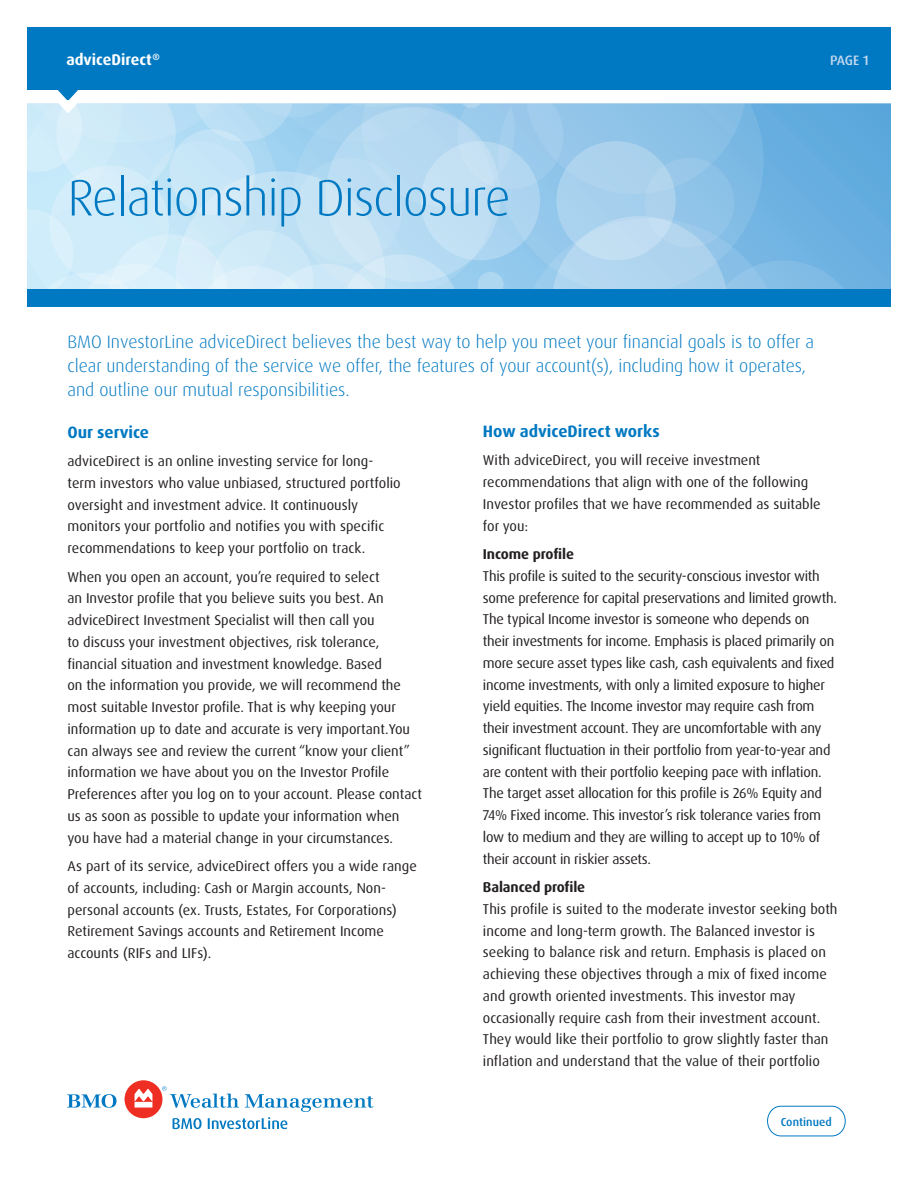
<style>
.page{position:relative;width:918px;height:1188px;background:#fff}
.page>*{position:absolute;margin:0;border:0;box-sizing:border-box;transform-origin:0 0}
.t1{font:300 51.15px "Dax Pro";letter-spacing:-.025em;color:#0079c2}
.Body{font:300 18px/24px "Dax Pro";color:#0079c2}
.Heading_level_1{font:700 16.5px "Dax Pro";color:#0079c2}
.Legal_entity_text{font:700 15.6px "Dax Pro";color:#fff}
.Body-2{font:14.25px/21.8px "Dax Pro";letter-spacing:-.005em;color:#231f20}
.SUB_HEAD_LEVEL_2{font:700 14.25px "Dax Pro";letter-spacing:-.01em;color:#231f20}
.Legal_entity_text-2{font:500 13.65px "Dax Pro";color:#c6d8ef}
.t2{font:500 11.55px "Dax Pro";letter-spacing:.01em;color:#0079c2}
</style>
<div class="page">
<svg style="left:862px;top:103px;width:29px;height:186px;background:#61abdd"></svg>
<div style="left:27px;top:28px;width:863px;height:62px;background:#0079c2"></div>
<svg style="left:27px;top:90px;width:835px;height:199px;background:#b1d7f0"></svg>
<div style="left:27px;top:289px;width:864px;height:18px;background:#0079c2"></div>
<svg style="left:767px;top:1106px;width:79px;height:30px"></svg>
<svg style="left:67px;top:1094px;width:50px;height:14px"></svg>
<div style="left:125px;top:1080px;width:37px;height:38px;background:#ee2e22;border-radius:50%"></div>
<svg style="left:135px;top:1089px;width:17px;height:19px"></svg>
<svg style="left:162px;top:1086px;width:212px;height:43px"></svg>
<p class="Legal_entity_text" style="left:66px;top:50px;width:95px">adviceDirect<sup>®</sup></p>
<p class="Legal_entity_text-2" style="left:830px;top:52px;width:40px">PAGE 1</p>
<p class="t1" style="left:68px;top:165px;width:445px">Relationship Disclosure</p>
<p class="Body" style="left:68px;top:330px;width:748px">BMO InvestorLine adviceDirect believes the best way to help you meet your financial goals is to offer a clear understanding of the service we offer, the features of your account(s), including how it operates, and outline our mutual responsibilities.</p>
<p class="Heading_level_1" style="left:68px;top:421px;width:83px">Our service</p>
<p class="Body-2" style="left:68px;top:450px;width:335px">adviceDirect is an online investing service for long&shy;term investors who value unbiased, structured portfolio oversight and investment advice. It continuously monitors your portfolio and notifies you with specific recommendations to keep your portfolio on track.</p>
<p class="Body-2" style="left:68px;top:566px;width:356px">When you open an account, you’re required to select<br>an Investor profile that you believe suits you best. An adviceDirect Investment Specialist will then call you<br>to discuss your investment objectives, risk tolerance, financial situation and investment knowledge. Based<br>on the information you provide, we will recommend the most suitable Investor profile. That is why keeping your information up to date and accurate is very important.You can always see and review the current “know your client” information we have about you on the Investor Profile Preferences after you log on to your account. Please contact us as soon as possible to update your information when you have had a material change in your circumstances.</p>
<p class="Body-2" style="left:68px;top:855px;width:351px">As part of its service, adviceDirect offers you a wide range of accounts, including: Cash or Margin accounts, Non&shy;personal accounts (ex. Trusts, Estates, For Corporations)<br>Retirement Savings accounts and Retirement Income accounts (RIFs and LIFs).</p>
<p class="Heading_level_1" style="left:483px;top:420px;width:178px">How adviceDirect works</p>
<p class="Body-2" style="left:483px;top:450px;width:339px">With adviceDirect, you will receive investment recommendations that align with one of the following Investor profiles that we have recommended as suitable for you:</p>
<p class="SUB_HEAD_LEVEL_2" style="left:483px;top:545px;width:93px">Income profile</p>
<p class="Body-2" style="left:483px;top:565px;width:356px">This profile is suited to the security-conscious investor with some preference for capital preservations and limited growth.<br>The typical Income investor is someone who depends on their investments for income. Emphasis is placed primarily on more secure asset types like cash, cash equivalents and fixed income investments, with only a limited exposure to higher yield equities. The Income investor may require cash from their investment account. They are uncomfortable with any significant fluctuation in their portfolio from year-to-year and are content with their portfolio keeping pace with inflation.<br>The target asset allocation for this profile is 26% Equity and 74% Fixed income. This investor’s risk tolerance varies from low to medium and they are willing to accept up to 10% of their account in riskier assets.</p>
<p class="SUB_HEAD_LEVEL_2" style="left:483px;top:878px;width:104px">Balanced profile</p>
<p class="Body-2" style="left:483px;top:898px;width:356px">This profile is suited to the moderate investor seeking both income and long-term growth. The Balanced investor is seeking to balance risk and return. Emphasis is placed on achieving these objectives through a mix of fixed income and growth oriented investments. This investor may occasionally require cash from their investment account.<br>They would like their portfolio to grow slightly faster than inflation and understand that the value of their portfolio</p>
<p class="t2" style="left:781px;top:1114px;width:53px">Continued</p>
</div>
